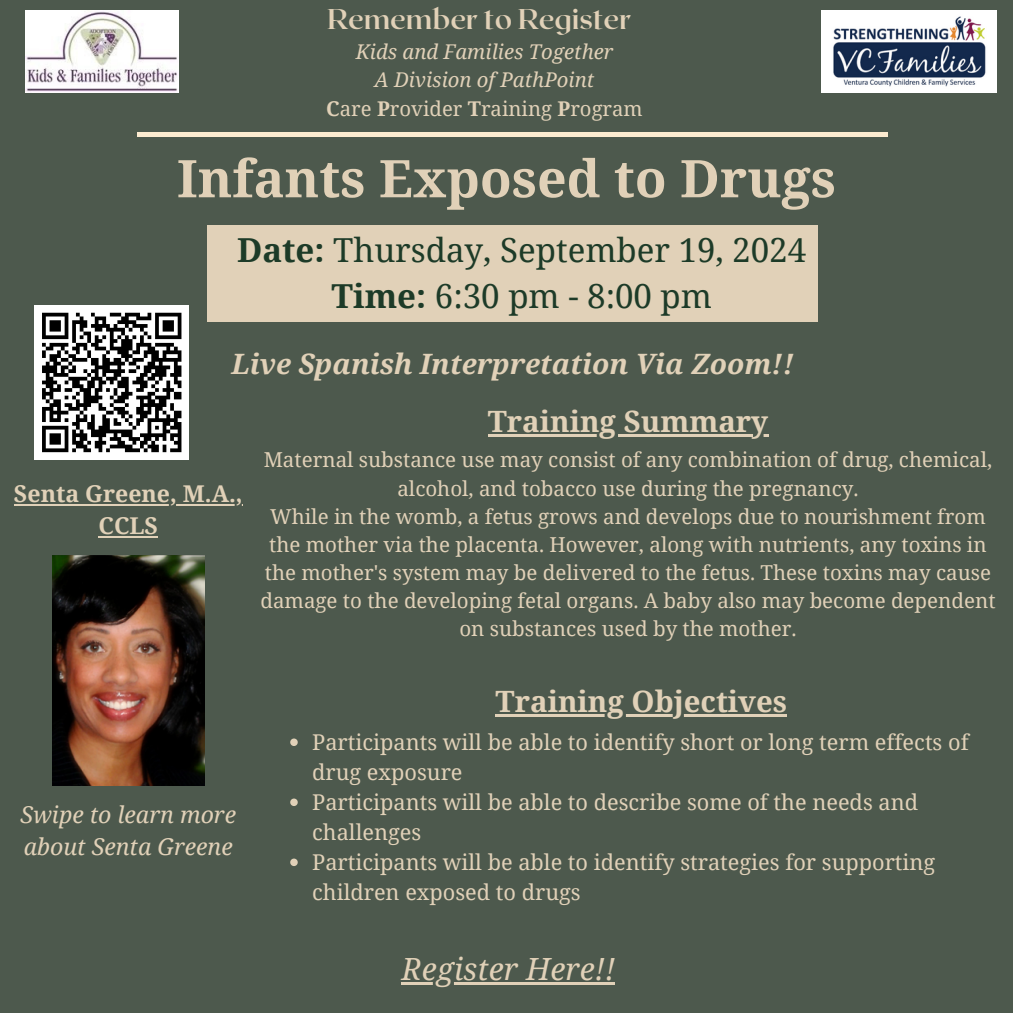
<style>
.page{position:relative;width:1013px;height:1013px;background:#fff}
.page>*{position:absolute;margin:0;border:0;box-sizing:border-box;transform-origin:0 0}
.t1{font:700 51.88px "Noto Serif";color:#e1d1b8}
.t2{font:33px/46px "Noto Serif";color:#1d3b28;text-align:center}
.t3{font:italic 30.62px "Noto Serif";color:#e1d1b8}
.t4{font:700 29.38px "Noto Serif";color:#e1d1b8}
.t5{font:700 28.5px "Roxborough CF";color:#e1d1b8}
.t6{font:italic 700 28px "Noto Serif";color:#e1d1b8}
.t7{font:italic 23.12px/31.9px "Noto Serif";color:#e1d1b8}
.t8{font:700 23.12px/31.9px "Noto Serif";color:#e1d1b8;text-align:center}
.t9{font:21.75px/30px "Noto Serif";color:#e1d1b8}
.t10{font:20.5px/28.1px "Noto Serif";color:#e1d1b8;text-align:center}
.t11{font:italic 20.25px "Noto Serif";color:#e1d1b8}
.t12{font:20.25px "Noto Serif";color:#e1d1b8}
.s1{font-weight:700}
</style>
<div class="page">
<div style="left:0;top:0;width:1012px;height:1012px;background:#4d594d"></div>
<div style="left:137px;top:132px;width:751px;height:5px;background:#fcebd0"></div>
<img style="left:26px;top:10px;width:152px;height:83px">
<img style="left:821px;top:10px;width:175px;height:83px">
<img style="left:53px;top:556px;width:151px;height:229px">
<div style="left:208px;top:225px;width:609px;height:96px;background:#e1d1b8"></div>
<hr style="left:487px;top:434px;width:281px;height:3px;background:#e1d1b8">
<hr style="left:14px;top:504px;width:229px;height:1px;background:#e1d1b8">
<hr style="left:99px;top:535px;width:59px;height:2px;background:#e1d1b8">
<hr style="left:401px;top:981px;width:214px;height:3px;background:#e1d1b8">
<hr style="left:495px;top:713px;width:292px;height:3px;background:#e1d1b8">
<svg style="left:290px;top:738px;width:8px;height:8px"></svg>
<svg style="left:290px;top:798px;width:8px;height:8px"></svg>
<svg style="left:290px;top:858px;width:8px;height:8px"></svg>
<div style="left:34px;top:305px;width:155px;height:154px;background:#fff"></div>
<svg style="left:42px;top:312px;width:140px;height:141px"></svg>
<p class="t5" style="left:327px;top:1px;width:306px">Remember to Register</p>
<p class="t11" style="left:356px;top:38px;width:259px">Kids and Families Together</p>
<p class="t11" style="left:374px;top:66px;width:221px">A Division of PathPoint</p>
<p class="t12" style="left:326px;top:94px;width:318px"><span class="s1">C</span>are <span class="s1">P</span>rovider <span class="s1">T</span>raining <span class="s1">P</span>rogram</p>
<h1 class="t1" style="left:177px;top:142px;width:660px">Infants Exposed to Drugs</h1>
<h2 class="t2" style="left:237px;top:226px;width:571px"><span class="s1">Date:</span> Thursday, September 19, 2024<br><span class="s1">Time:</span> 6:30 pm - 8:00 pm</h2>
<h4 class="t6" style="left:231px;top:344px;width:563px">Live Spanish Interpretation Via Zoom!!</h4>
<h3 class="t8" style="left:14px;top:477px;width:230px">Senta Greene, M.A.,<br>CCLS</h3>
<p class="t7" style="left:20px;top:798px;width:217px">Swipe to learn more about Senta Greene</p>
<p class="t4" style="left:487px;top:401px;width:282px">Training Summary</p>
<p class="t10" style="left:264px;top:445px;width:730px">Maternal substance use may consist of any combination of drug, chemical, alcohol, and tobacco use during the pregnancy.</p>
<p class="t10" style="left:260px;top:501px;width:736px">While in the womb, a fetus grows and develops due to nourishment from the mother via the placenta. However, along with nutrients, any toxins in the mother's system may be delivered to the fetus. These toxins may cause damage to the developing fetal organs. A baby also may become dependent on substances used by the mother.</p>
<p class="t4" style="left:495px;top:680px;width:293px">Training Objectives</p>
<h3 class="t9" style="left:312px;top:726px;width:658px">Participants will be able to identify short or long term effects of drug exposure</h3>
<p class="t9" style="left:312px;top:786px;width:607px">Participants will be able to describe some of the needs and challenges</p>
<p class="t9" style="left:312px;top:846px;width:624px">Participants will be able to identify strategies for supporting children exposed to drugs</p>
<h3 class="t3" style="left:401px;top:947px;width:215px">Register Here!!</h3>
</div>
